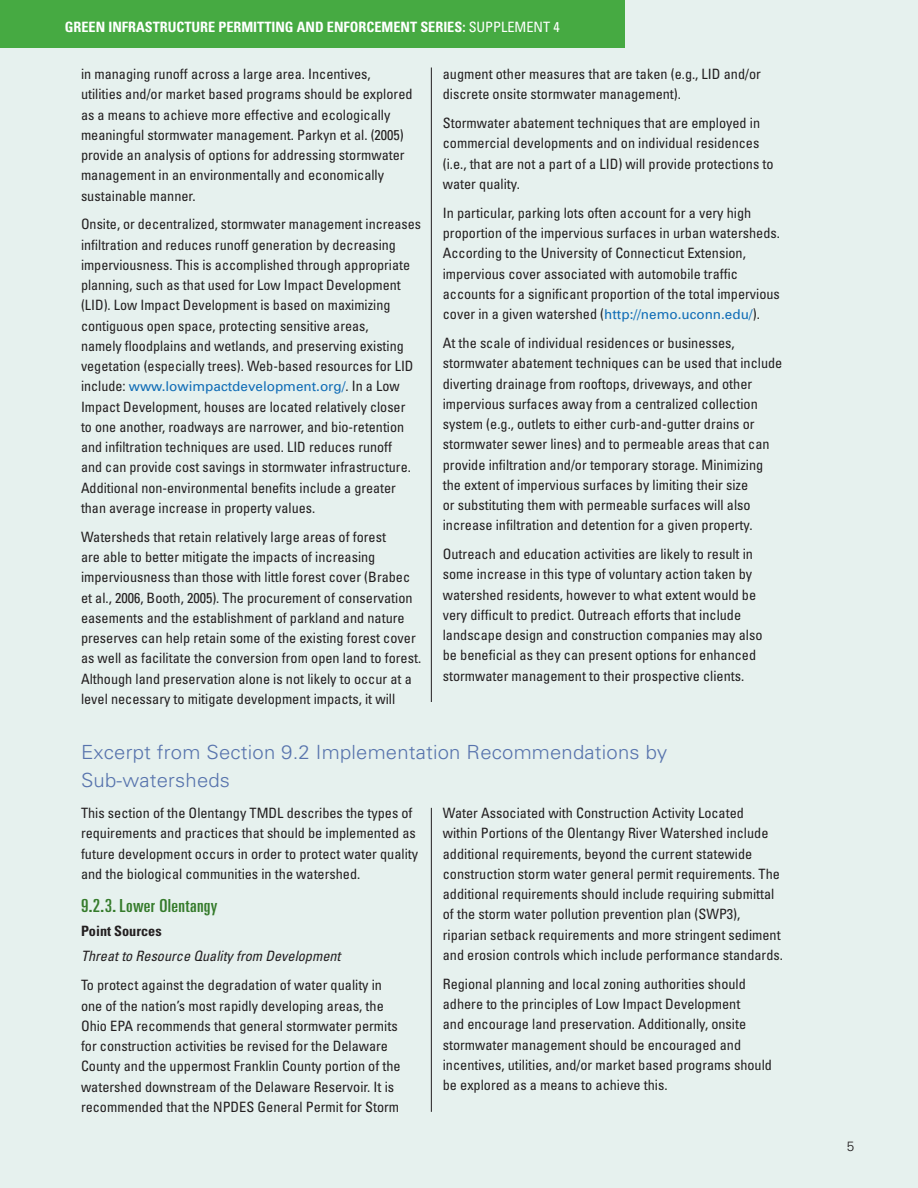
<style>
.page{position:relative;width:918px;height:1188px;background:#e6f1ee}
.page>*{position:absolute;margin:0;border:0;box-sizing:border-box;transform-origin:0 0}
.Subheads_1{font:300 19.5px/28.5px "Univers";letter-spacing:.01em;color:#5874ad;scale:1.04 1}
.Subheads_2_2_Columns{font:ultra-condensed 18px "Univers";letter-spacing:.02em;color:#357b2b;scale:1.1 1}
.Body_2_Columns{font:condensed 14.25px/20.2px "Univers";color:#231f20}
.t1{font:700 condensed 14.25px "Univers";color:#fff}
.Body_Italic_2_Column{font:italic condensed 14.25px "Univers";color:#231f20}
.Body_Bold_2_Columns{font:700 condensed 14.25px "Univers";color:#231f20}
.Body_2_Columns-2{font:13.5px "Univers";color:#0f6cb6}
.t2{font:300 13.5px "Univers";color:#231f20}
.s1{font-weight:400}
.s2{font-stretch:condensed;font-size:14.25px;color:#231f20}
.s3{font-stretch:normal;font-size:13.5px;color:#0f6cb6}
</style>
<div class="page">
<hr style="left:431px;top:68px;width:1px;height:634px;background:#231f20">
<hr style="left:431px;top:808px;width:1px;height:304px;background:#231f20">
<div style="left:0;top:0;width:625px;height:48px;background:#46aa42"></div>
<p class="t1" style="left:65px;top:18px;width:496px">GREEN INFRASTRUCTURE PERMITTING AND ENFORCEMENT SERIES: <span class="s1">SUPPLEMENT 4</span></p>
<p class="Body_2_Columns" style="left:81px;top:64px;width:333px">in managing runoff across a large area. Incentives, utilities and/or market based programs should be explored as a means to achieve more effective and ecologically meaningful stormwater management. Parkyn et al. (2005) provide an analysis of options for addressing stormwater management in an environmentally and economically sustainable manner.</p>
<p class="Body_2_Columns" style="left:81px;top:214px;width:342px">Onsite, or decentralized, stormwater management increases infiltration and reduces runoff generation by decreasing imperviousness. This is accomplished through appropriate planning, such as that used for Low Impact Development (LID). Low Impact Development is based on maximizing contiguous open space, protecting sensitive areas,<br>namely floodplains and wetlands, and preserving existing vegetation (especially trees). Web-based resources for LID</p>
<p class="Body_2_Columns-2" style="left:81px;top:378px;width:320px"><span class="s2">include:</span> www.lowimpactdevelopment.org/<span class="s2">. In a Low</span></p>
<p class="Body_2_Columns" style="left:81px;top:396px;width:331px">Impact Development, houses are located relatively closer to one another, roadways are narrower, and bio-retention and infiltration techniques are used. LID reduces runoff and can provide cost savings in stormwater infrastructure.<br>Additional non-environmental benefits include a greater than average increase in property values.</p>
<p class="Body_2_Columns" style="left:81px;top:526px;width:342px">Watersheds that retain relatively large areas of forest<br>are able to better mitigate the impacts of increasing imperviousness than those with little forest cover (Brabec et al., 2006, Booth, 2005). The procurement of conservation easements and the establishment of parkland and nature preserves can help retain some of the existing forest cover as well as facilitate the conversion from open land to forest.<br>Although land preservation alone is not likely to occur at a level necessary to mitigate development impacts, it will</p>
<p class="Body_2_Columns" style="left:443px;top:64px;width:320px">augment other measures that are taken (e.g., LID and/or discrete onsite stormwater management).</p>
<p class="Body_2_Columns" style="left:443px;top:113px;width:332px">Stormwater abatement techniques that are employed in commercial developments and on individual residences (i.e., that are not a part of a LID) will provide protections to water quality.</p>
<p class="Body_2_Columns" style="left:443px;top:202px;width:339px">In particular, parking lots often account for a very high proportion of the impervious surfaces in urban watersheds.<br>According to the University of Connecticut Extension, impervious cover associated with automobile traffic accounts for a significant proportion of the total impervious cover in a given watershed (<span class="s3">http://nemo.uconn.edu/</span>).</p>
<p class="Body_2_Columns" style="left:443px;top:332px;width:341px">At the scale of individual residences or businesses, stormwater abatement techniques can be used that include diverting drainage from rooftops, driveways, and other impervious surfaces away from a centralized collection system (e.g., outlets to either curb-and-gutter drains or stormwater sewer lines) and to permeable areas that can provide infiltration and/or temporary storage. Minimizing the extent of impervious surfaces by limiting their size<br>or substituting them with permeable surfaces will also increase infiltration and detention for a given property.</p>
<p class="Body_2_Columns" style="left:443px;top:544px;width:321px">Outreach and education activities are likely to result in some increase in this type of voluntary action taken by watershed residents, however to what extent would be very difficult to predict. Outreach efforts that include landscape design and construction companies may also be beneficial as they can present options for enhanced stormwater management to their prospective clients.</p>
<p class="Subheads_1" style="left:81px;top:737px;width:565px">Excerpt from Section 9.2 Implementation Recommendations by<br>Sub-watersheds</p>
<p class="Body_2_Columns" style="left:81px;top:803px;width:339px">This section of the Olentangy TMDL describes the types of requirements and practices that should be implemented as future development occurs in order to protect water quality and the biological communities in the watershed.</p>
<p class="Subheads_2_2_Columns" style="left:81px;top:895px;width:126px">9.2.3. Lower Olentangy</p>
<p class="Body_Bold_2_Columns" style="left:81px;top:922px;width:82px">Point Sources</p>
<p class="Body_Italic_2_Column" style="left:81px;top:947px;width:261px">Threat to Resource Quality from Development</p>
<p class="Body_2_Columns" style="left:81px;top:975px;width:321px">To protect against the degradation of water quality in one of the nation’s most rapidly developing areas, the Ohio EPA recommends that general stormwater permits for construction activities be revised for the Delaware County and the uppermost Franklin County portion of the watershed downstream of the Delaware Reservoir. It is recommended that the NPDES General Permit for Storm</p>
<p class="Body_2_Columns" style="left:443px;top:803px;width:342px">Water Associated with Construction Activity Located<br>within Portions of the Olentangy River Watershed include additional requirements, beyond the current statewide construction storm water general permit requirements. The additional requirements should include requiring submittal of the storm water pollution prevention plan (SWP3), riparian setback requirements and more stringent sediment and erosion controls which include performance standards.</p>
<p class="Body_2_Columns" style="left:443px;top:973px;width:331px">Regional planning and local zoning authorities should adhere to the principles of Low Impact Development<br>and encourage land preservation. Additionally, onsite stormwater management should be encouraged and incentives, utilities, and/or market based programs should be explored as a means to achieve this.</p>
<p class="t2" style="left:847px;top:1138px;width:9px">5</p>
</div>
